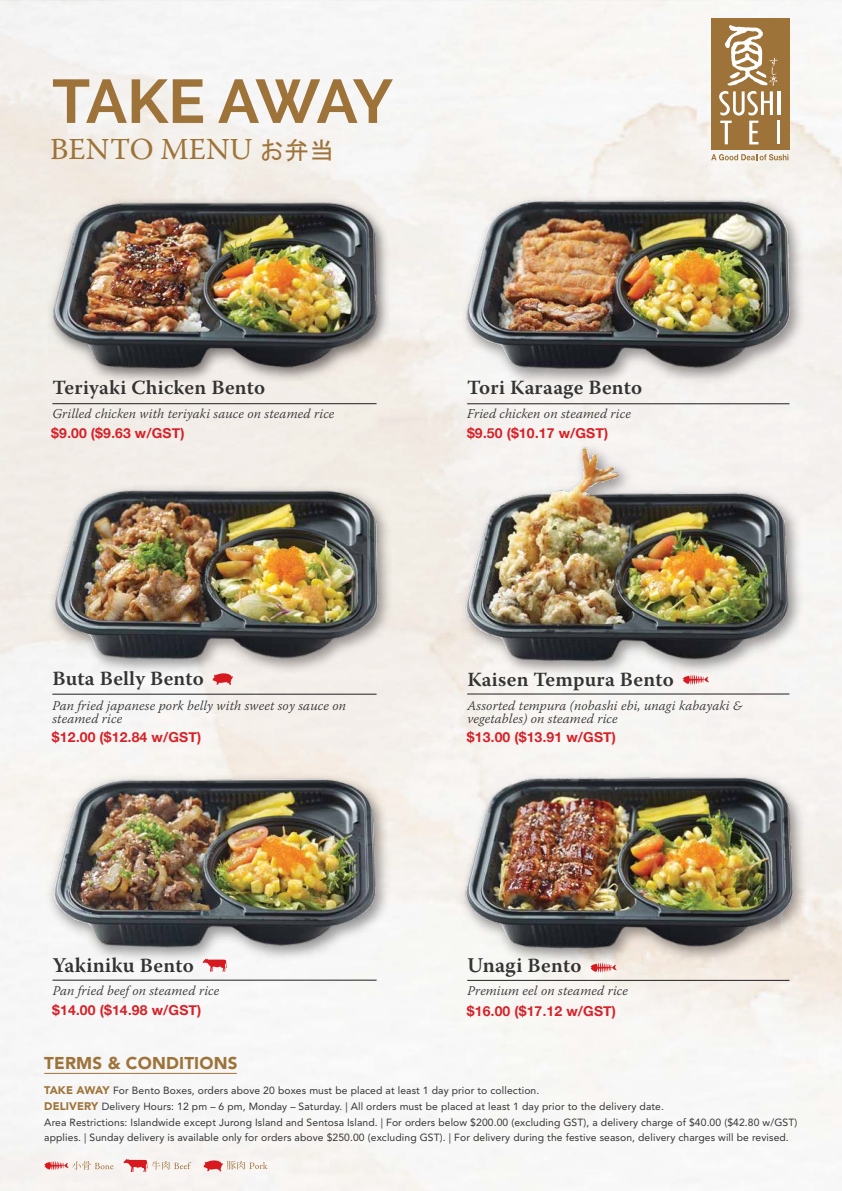
<style>
.page{position:relative;width:842px;height:1191px;background:#fff}
.page>*{position:absolute;margin:0;border:0;box-sizing:border-box;transform-origin:0 0}
.t1{font:700 61.4px "Raleway";letter-spacing:-.06em;color:#9e7339}
.t2{font:30.3px "Warnock Pro";letter-spacing:.01em;color:#9e7339}
.t3{font:600 20.9px "Warnock Pro";letter-spacing:.01em;color:#333}
.t4{font:600 20px "Warnock Pro";letter-spacing:.01em;color:#333}
.t5{font:900 17px "Avenir LT Std";letter-spacing:.01em;color:#9e7339}
.t6{font:700 13.8px "Helvetica Neue";letter-spacing:.01em;color:#d72027}
.t7{font:italic 300 13.4px/13.4px "Warnock Pro";letter-spacing:.01em;color:#333}
.t8{font:10.4px/16px "Avenir LT Std";letter-spacing:.01em;color:#333}
.s1{font-family:"MS Gothic";font-size:25px}
.s2{font-size:20px}
.s3{font-weight:900;font-size:11px;color:#9e7339}
</style>
<div class="page">
<div style="left:0;top:1px;width:842px;height:1190px;background:linear-gradient(to bottom,#f4f1ee,#f7f5f3)"></div>
<hr style="left:467px;top:403px;width:322px;height:1px;background:#231f20">
<hr style="left:44px;top:1073px;width:193px;height:1px;background:#9e7339">
<svg style="left:44px;top:1161px;width:70px;height:9px"></svg>
<svg style="left:123px;top:1159px;width:68px;height:12px"></svg>
<svg style="left:204px;top:1159px;width:64px;height:12px"></svg>
<div style="left:711px;top:19px;width:78px;height:131px;background:#9e7339"></div>
<hr style="left:777px;top:91px;width:3px;height:24px;background:#fff">
<hr style="left:777px;top:120px;width:3px;height:24px;background:#fff">
<svg style="left:719px;top:25px;width:59px;height:119px"></svg>
<svg style="left:711px;top:154px;width:77px;height:6px"></svg>
<hr style="left:467px;top:694px;width:322px;height:1px;background:#231f20">
<svg style="left:683px;top:682px;width:26px;height:2px"></svg>
<img style="left:467px;top:436px;width:360px;height:246px">
<img style="left:36px;top:192px;width:365px;height:169px">
<div style="left:450px;top:166px;width:375px;height:231px;background:#f5f1f0"></div>
<img style="left:461px;top:177px;width:344px;height:200px">
<img style="left:0;top:361px;width:467px;height:376px">
<img style="left:46px;top:766px;width:348px;height:202px">
<hr style="left:53px;top:980px;width:324px;height:1px;background:#231f20">
<svg style="left:202px;top:958px;width:25px;height:13px"></svg>
<img style="left:454px;top:758px;width:357px;height:208px">
<hr style="left:467px;top:980px;width:322px;height:1px;background:#231f20">
<svg style="left:590px;top:962px;width:27px;height:10px"></svg>
<h1 class="t1" style="left:52px;top:66px;width:343px">TAKE AWAY</h1>
<h2 class="t2" style="left:50px;top:131px;width:285px">BENTO MENU <span class="s1">お弁当</span></h2>
<h3 class="t4" style="left:53px;top:375px;width:214px">Teriyaki Chicken Bento</h3>
<p class="t7" style="left:53px;top:406px;width:283px">Grilled chicken with teriyaki sauce on steamed rice</p>
<h3 class="t6" style="left:51px;top:424px;width:135px">$9.00 ($9.63 w/GST)</h3>
<h3 class="t4" style="left:467px;top:375px;width:177px">Tori Karaage Bento</h3>
<p class="t7" style="left:467px;top:406px;width:165px">Fried chicken on steamed rice</p>
<h3 class="t6" style="left:467px;top:424px;width:143px">$9.50 ($10.17 w/GST)</h3>
<h3 class="t4" style="left:52px;top:666px;width:153px">Buta Belly Bento</h3>
<p class="t7" style="left:52px;top:698px;width:295px">Pan fried japanese pork belly with sweet soy sauce on steamed rice</p>
<h3 class="t4" style="left:467px;top:667px;width:208px">Kaisen Tempura Bento</h3>
<p class="t7" style="left:467px;top:698px;width:277px">Assorted tempura (nobashi ebi, unagi kabayaki &amp; vegetables) on steamed rice</p>
<h3 class="t6" style="left:52px;top:728px;width:151px">$12.00 ($12.84 w/GST)</h3>
<h3 class="t6" style="left:467px;top:728px;width:151px">$13.00 ($13.91 w/GST)</h3>
<h3 class="t3" style="left:53px;top:952px;width:143px">Yakiniku <span class="s2">Bento</span></h3>
<p class="t7" style="left:53px;top:984px;width:168px">Pan fried beef on steamed rice</p>
<h3 class="t3" style="left:467px;top:953px;width:116px">Unagi <span class="s2">Bento</span></h3>
<p class="t7" style="left:467px;top:984px;width:162px">Premium eel on steamed rice</p>
<h3 class="t6" style="left:52px;top:1002px;width:151px">$14.00 ($14.98 w/GST)</h3>
<h3 class="t6" style="left:467px;top:1002px;width:151px">$16.00 ($17.12 w/GST)</h3>
<h3 class="t5" style="left:44px;top:1053px;width:195px">TERMS &amp; CONDITIONS</h3>
<p class="t8" style="left:44px;top:1082px;width:754px"><span class="s3">TAKE AWAY</span> For Bento Boxes, orders above 20 boxes must be placed at least 1 day prior to collection.<br><span class="s3">DELIVERY</span> Delivery Hours: 12 pm – 6 pm, Monday – Saturday. | All orders must be placed at least 1 day prior to the delivery date.<br>Area Restrictions: Islandwide except Jurong Island and Sentosa Island. | For orders below $200.00 (excluding GST), a delivery charge of $40.00 ($42.80 w/GST)</p>
<p class="t8" style="left:44px;top:1129px;width:746px">applies. | Sunday delivery is available only for orders above $250.00 (excluding GST). | For delivery during the festive season, delivery charges will be revised.</p>
</div>
